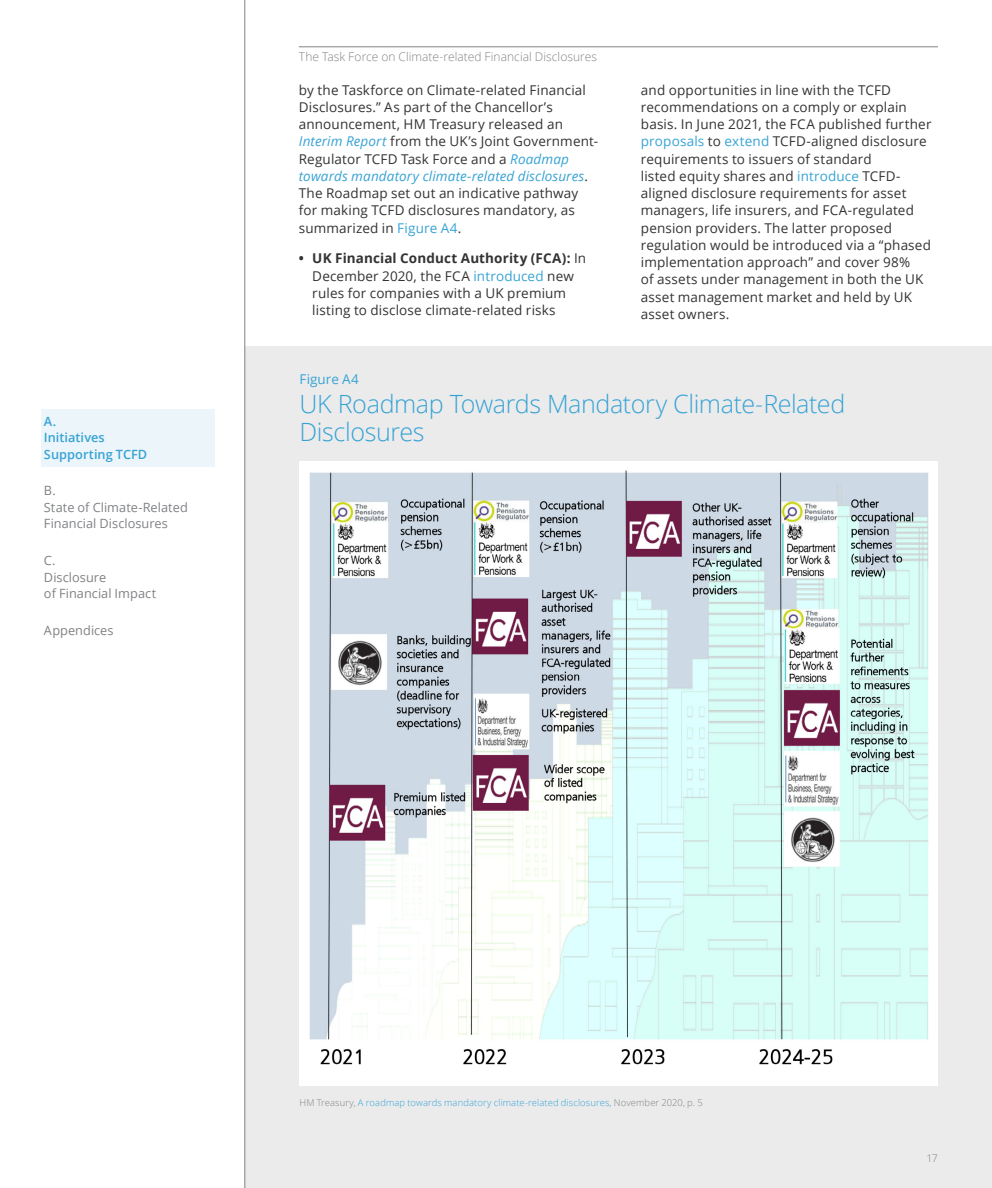
<style>
.page{position:relative;width:992px;height:1188px;background:#fff}
.page>*{position:absolute;margin:0;border:0;box-sizing:border-box;transform-origin:0 0}
.t1{font:300 25.2px/28.5px "Open Sans";letter-spacing:-.02em;color:#37a3d4}
.t2{font:13.5px/17.2px "Open Sans";letter-spacing:.01em;color:#333334}
.t3{font:13.5px "Open Sans";letter-spacing:.005em;color:#37a3d4}
.t4{font:12.75px/16.5px "Open Sans";color:#808285}
.t5{font:600 12.75px/16.5px "Open Sans";color:#37a3d4}
.t6{font:300 12px "Open Sans";letter-spacing:.005em;color:#808285}
.t7{font:300 10.5px "Open Sans";color:#808285}
.t8{font:300 9.3px "Open Sans";letter-spacing:.015em;color:#37a3d4}
.s1{font-style:italic;color:#37a3d4}
.s2{color:#37a3d4}
.s3{font-weight:700}
.s4{color:#808285}
</style>
<div class="page">
<hr style="left:299px;top:46px;width:638px;height:1px;background:#808285">
<div style="left:41px;top:409px;width:174px;height:58px;background:#ebf5fa"></div>
<hr style="left:244px;top:0;width:1px;height:1188px;background:#808285">
<div style="left:245px;top:347px;width:746px;height:841px;background:#ebebec"></div>
<div style="left:299px;top:462px;width:638px;height:624px;background:#fff"></div>
<img style="left:309px;top:470px;width:620px;height:595px">
<p class="t5" style="left:44px;top:412px;width:105px">A.<br>Initiatives<br>Supporting TCFD</p>
<p class="t4" style="left:44px;top:482px;width:145px">B.<br>State of Climate-Related<br>Financial Disclosures</p>
<p class="t4" style="left:44px;top:552px;width:114px">C.<br>Disclosure<br>of Financial Impact</p>
<p class="t4" style="left:44px;top:622px;width:71px">Appendices</p>
<p class="t6" style="left:299px;top:48px;width:300px">The Task Force on Climate-related Financial Disclosures</p>
<p class="t2" style="left:299px;top:81px;width:301px">by the Taskforce on Climate-related Financial Disclosures.” As part of the Chancellor’s announcement, HM Treasury released an <span class="s1">Interim Report</span> from the UK’s Joint Government-Regulator TCFD Task Force and a <span class="s1">Roadmap towards mandatory climate-related disclosures</span>.<br>The Roadmap set out an indicative pathway for making TCFD disclosures mandatory, as summarized in <span class="s2">Figure A4</span>.</p>
<p class="t2" style="left:312px;top:249px;width:275px;text-indent:-14px"><span class="s3">• UK Financial Conduct Authority (FCA):</span> In December 2020, the FCA <span class="s2">introduced</span> new rules for companies with a UK premium listing to disclose climate-related risks</p>
<p class="t2" style="left:641px;top:81px;width:292px">and opportunities in line with the TCFD recommendations on a comply or explain basis. In June 2021, the FCA published further <span class="s2">proposals</span> to <span class="s2">extend</span> TCFD-aligned disclosure requirements to issuers of standard<br>listed equity shares and <span class="s2">introduce</span> TCFD&shy;aligned disclosure requirements for asset managers, life insurers, and FCA-regulated pension providers. The latter proposed regulation would be introduced via a “phased implementation approach” and cover 98%<br>of assets under management in both the UK asset management market and held by UK asset owners.</p>
<p class="t3" style="left:299px;top:370px;width:61px">Figure A4</p>
<h1 class="t1" style="left:299px;top:389px;width:547px">UK Roadmap Towards Mandatory Climate-Related<br>Disclosures</h1>
<p class="t8" style="left:299px;top:1096px;width:404px"><span class="s4">HM Treasury,</span> A roadmap towards mandatory climate-related disclosures<span class="s4">, November 2020, p. 5</span></p>
<p class="t7" style="left:926px;top:1151px;width:13px">17</p>
</div>
